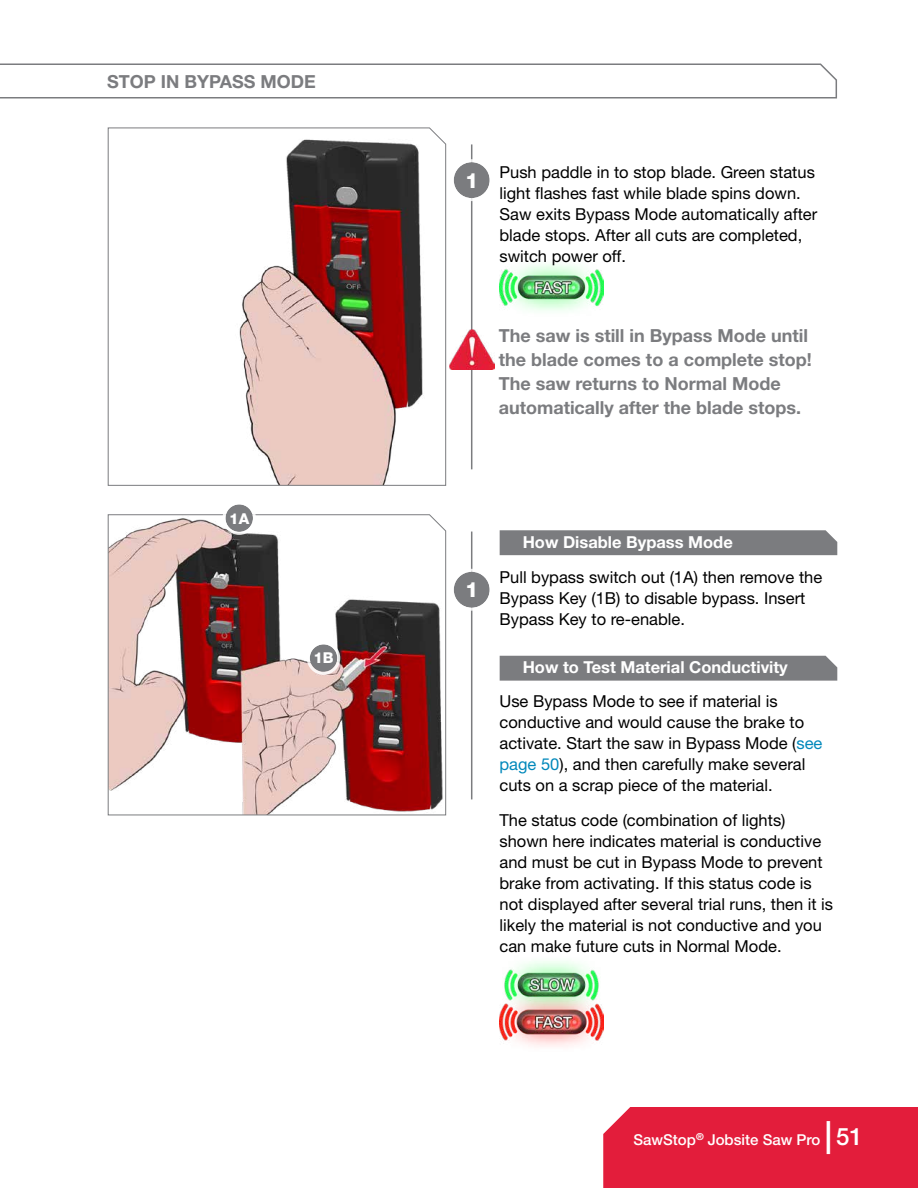
<style>
.page{position:relative;width:918px;height:1188px;background:#fff}
.page>*{position:absolute;margin:0;border:0;box-sizing:border-box;transform-origin:0 0}
.t1{font:800 21px "Helvetica Neue LT Std";color:#fff}
.t2{font:700 18px/24px "Helvetica Neue LT Std";color:#7b7c7f}
.t3{font:16.5px/21px "Helvetica Neue LT Std";color:#000}
.t4{font:700 16.5px "Helvetica Neue LT Std";color:#fff}
.t5{font:500 15px "Helvetica Neue LT Std";color:#fff}
.t6{font:800 15px "Helvetica Neue LT Std";color:#fff}
.s1{color:#08b}
.s2{font-size:33px}
.s3{font-size:24px}
</style>
<div class="page">
<hr style="left:471px;top:144px;width:1px;height:325px;background:#7b7c7f">
<hr style="left:471px;top:532px;width:1px;height:267px;background:#7b7c7f">
<svg style="left:108px;top:128px;width:338px;height:358px"></svg>
<svg style="left:108px;top:514px;width:338px;height:301px"></svg>
<img style="left:500px;top:264px;width:104px;height:47px">
<img style="left:504px;top:961px;width:95px;height:31px">
<img style="left:500px;top:992px;width:104px;height:55px">
<img style="left:449px;top:330px;width:45px;height:40px">
<div style="left:454px;top:162px;width:36px;height:36px;background:#7b7c7f;border-radius:50%"></div>
<div style="left:451px;top:159px;width:42px;height:42px;border:3px solid #fff;border-radius:50%"></div>
<div style="left:454px;top:572px;width:36px;height:36px;background:#7b7c7f;border-radius:50%"></div>
<div style="left:451px;top:569px;width:42px;height:42px;border:3px solid #fff;border-radius:50%"></div>
<div style="left:225px;top:504px;width:28px;height:28px;background:#7b7c7f;border-radius:50%"></div>
<div style="left:222px;top:501px;width:34px;height:34px;border:3px solid #fff;border-radius:50%"></div>
<div style="left:310px;top:644px;width:27px;height:28px;background:#7b7c7f;border-radius:50%"></div>
<div style="left:307px;top:641px;width:33px;height:34px;border:3px solid #fff;border-radius:50%"></div>
<svg style="left:0;top:63px;width:837px;height:36px"></svg>
<div style="left:500px;top:530px;width:337px;height:25px;background:#7b7c7f"></div>
<div style="left:500px;top:656px;width:337px;height:25px;background:#7b7c7f"></div>
<div style="left:603px;top:1107px;width:315px;height:81px;background:#e31d3b"></div>
<p class="t2" style="left:107px;top:69px;width:210px">STOP IN BYPASS MODE</p>
<p class="t6" style="left:229px;top:509px;width:22px">1A</p>
<p class="t6" style="left:313px;top:649px;width:22px">1B</p>
<p class="t1" style="left:465px;top:168px;width:15px">1</p>
<p class="t3" style="left:500px;top:161px;width:319px">Push paddle in to stop blade. Green status light flashes fast while blade spins down.<br>Saw exits Bypass Mode automatically after blade stops. After all cuts are completed, switch power off.</p>
<p class="t2" style="left:499px;top:324px;width:315px">The saw is still in Bypass Mode until the blade comes to a complete stop!<br>The saw returns to Normal Mode automatically after the blade stops.</p>
<p class="t1" style="left:465px;top:577px;width:15px">1</p>
<p class="t4" style="left:523px;top:532px;width:212px">How Disable Bypass Mode</p>
<p class="t3" style="left:500px;top:567px;width:324px">Pull bypass switch out (1A) then remove the<br>Bypass Key (1B) to disable bypass. Insert<br>Bypass Key to re-enable.</p>
<p class="t4" style="left:523px;top:657px;width:267px">How to Test Material Conductivity</p>
<p class="t3" style="left:500px;top:691px;width:325px">Use Bypass Mode to see if material is conductive and would cause the brake to activate. Start the saw in Bypass Mode (<span class="s1">see page 50</span>), and then carefully make several cuts on a scrap piece of the material.</p>
<p class="t3" style="left:500px;top:809px;width:335px">The status code (combination of lights) shown here indicates material is conductive and must be cut in Bypass Mode to prevent brake from activating. If this status code is not displayed after several trial runs, then it is likely the material is not conductive and you can make future cuts in Normal Mode.</p>
<p class="t5" style="left:634px;top:1131px;width:231px">SawStop<sup>®</sup> Jobsite Saw Pro <span class="s2">|</span> <span class="s3">51</span></p>
</div>
